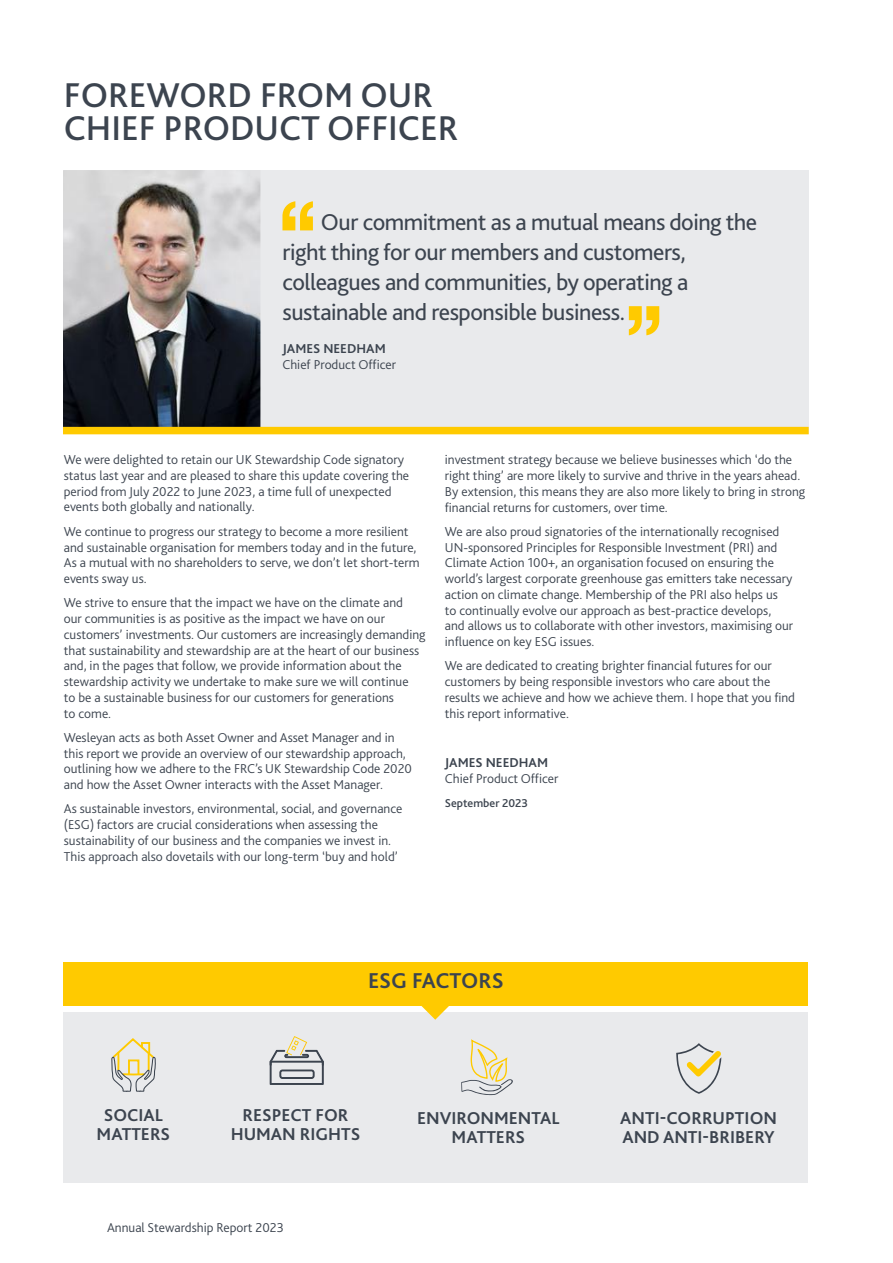
<style>
.page{position:relative;width:893px;height:1263px;background:#fff}
.page>*{position:absolute;margin:0;border:0;box-sizing:border-box;transform-origin:0 0}
.t1{font:500 36px/33px "Bliss 2";color:#3c444f}
.t2{font:24px/30px "Bliss 2";letter-spacing:-.02em;color:#3c444f}
.t3{font:700 22.5px "Bliss 2";color:#3c444f}
.t4{font:700 18px/19.5px "Bliss 2";color:#3c444f;text-align:center}
.t5{font:300 13.5px/15.8px "Bliss 2";color:#3c444f}
.t6{font:700 13.5px "Bliss 2";color:#3c444f}
.t7{font:500 12px "Bliss 2";color:#3c444f}
</style>
<div class="page">
<div style="left:65px;top:170px;width:744px;height:264px;background:#e9eaec"></div>
<div style="left:64px;top:1012px;width:744px;height:170px;background:#e9eaec"></div>
<div style="left:64px;top:962px;width:744px;height:44px;background:#ffca00"></div>
<svg style="left:421px;top:1006px;width:28px;height:14px"></svg>
<svg style="left:111px;top:1038px;width:45px;height:54px"></svg>
<svg style="left:269px;top:1036px;width:55px;height:49px"></svg>
<svg style="left:461px;top:1039px;width:52px;height:57px"></svg>
<svg style="left:676px;top:1043px;width:46px;height:51px"></svg>
<svg style="left:282px;top:201px;width:31px;height:29px"></svg>
<svg style="left:629px;top:306px;width:30px;height:29px"></svg>
<img style="left:63px;top:170px;width:197px;height:257px">
<div style="left:63px;top:427px;width:746px;height:7px;background:#ffca00"></div>
<h1 class="t1" style="left:64px;top:79px;width:396px">FOREWORD FROM OUR<br>CHIEF PRODUCT OFFICER</h1>
<h2 class="t2" style="left:282px;top:207px;width:476px;text-indent:38px">Our commitment as a mutual means doing the right thing for our members and customers, colleagues and communities, by operating a sustainable and responsible business.</h2>
<p class="t6" style="left:282px;top:340px;width:105px">JAMES NEEDHAM</p>
<p class="t5" style="left:282px;top:357px;width:115px">Chief Product Officer</p>
<p class="t5" style="left:64px;top:452px;width:347px">We were delighted to retain our UK Stewardship Code signatory status last year and are pleased to share this update covering the period from July 2022 to June 2023, a time full of unexpected events both globally and nationally.</p>
<p class="t5" style="left:64px;top:523px;width:357px">We continue to progress our strategy to become a more resilient and sustainable organisation for members today and in the future, As a mutual with no shareholders to serve, we don’t let short-term events sway us.</p>
<p class="t5" style="left:64px;top:595px;width:363px">We strive to ensure that the impact we have on the climate and<br>our communities is as positive as the impact we have on our customers’ investments. Our customers are increasingly demanding that sustainability and stewardship are at the heart of our business and, in the pages that follow, we provide information about the stewardship activity we undertake to make sure we will continue<br>to be a sustainable business for our customers for generations<br>to come.</p>
<p class="t5" style="left:64px;top:729px;width:350px">Wesleyan acts as both Asset Owner and Asset Manager and in this report we provide an overview of our stewardship approach, outlining how we adhere to the FRC’s UK Stewardship Code 2020 and how the Asset Owner interacts with the Asset Manager.</p>
<p class="t5" style="left:64px;top:801px;width:340px">As sustainable investors, environmental, social, and governance (ESG) factors are crucial considerations when assessing the sustainability of our business and the companies we invest in.<br>This approach also dovetails with our long-term ‘buy and hold’</p>
<p class="t5" style="left:445px;top:452px;width:362px">investment strategy because we believe businesses which ‘do the right thing’ are more likely to survive and thrive in the years ahead.<br>By extension, this means they are also more likely to bring in strong financial returns for customers, over time.</p>
<p class="t5" style="left:445px;top:523px;width:350px">We are also proud signatories of the internationally recognised UN-sponsored Principles for Responsible Investment (PRI) and Climate Action 100+, an organisation focused on ensuring the world’s largest corporate greenhouse gas emitters take necessary action on climate change. Membership of the PRI also helps us<br>to continually evolve our approach as best-practice develops, and allows us to collaborate with other investors, maximising our influence on key ESG issues.</p>
<p class="t5" style="left:445px;top:658px;width:352px">We are dedicated to creating brighter financial futures for our customers by being responsible investors who care about the results we achieve and how we achieve them. I hope that you find this report informative.</p>
<p class="t6" style="left:445px;top:754px;width:105px">JAMES NEEDHAM</p>
<p class="t5" style="left:445px;top:771px;width:115px">Chief Product Officer</p>
<p class="t7" style="left:445px;top:796px;width:85px">September 2023</p>
<h3 class="t3" style="left:368px;top:967px;width:137px">ESG FACTORS</h3>
<h3 class="t4" style="left:97px;top:1105px;width:75px">SOCIAL<br>MATTERS</h3>
<h3 class="t4" style="left:231px;top:1105px;width:131px">RESPECT FOR<br>HUMAN RIGHTS</h3>
<h3 class="t4" style="left:417px;top:1108px;width:144px">ENVIRONMENTAL<br>MATTERS</h3>
<h3 class="t4" style="left:620px;top:1108px;width:158px;text-align:left">ANTI-CORRUPTION<br>AND ANTI-BRIBERY</h3>
<p class="t5" style="left:107px;top:1219px;width:178px">Annual Stewardship Report 2023</p>
</div>
